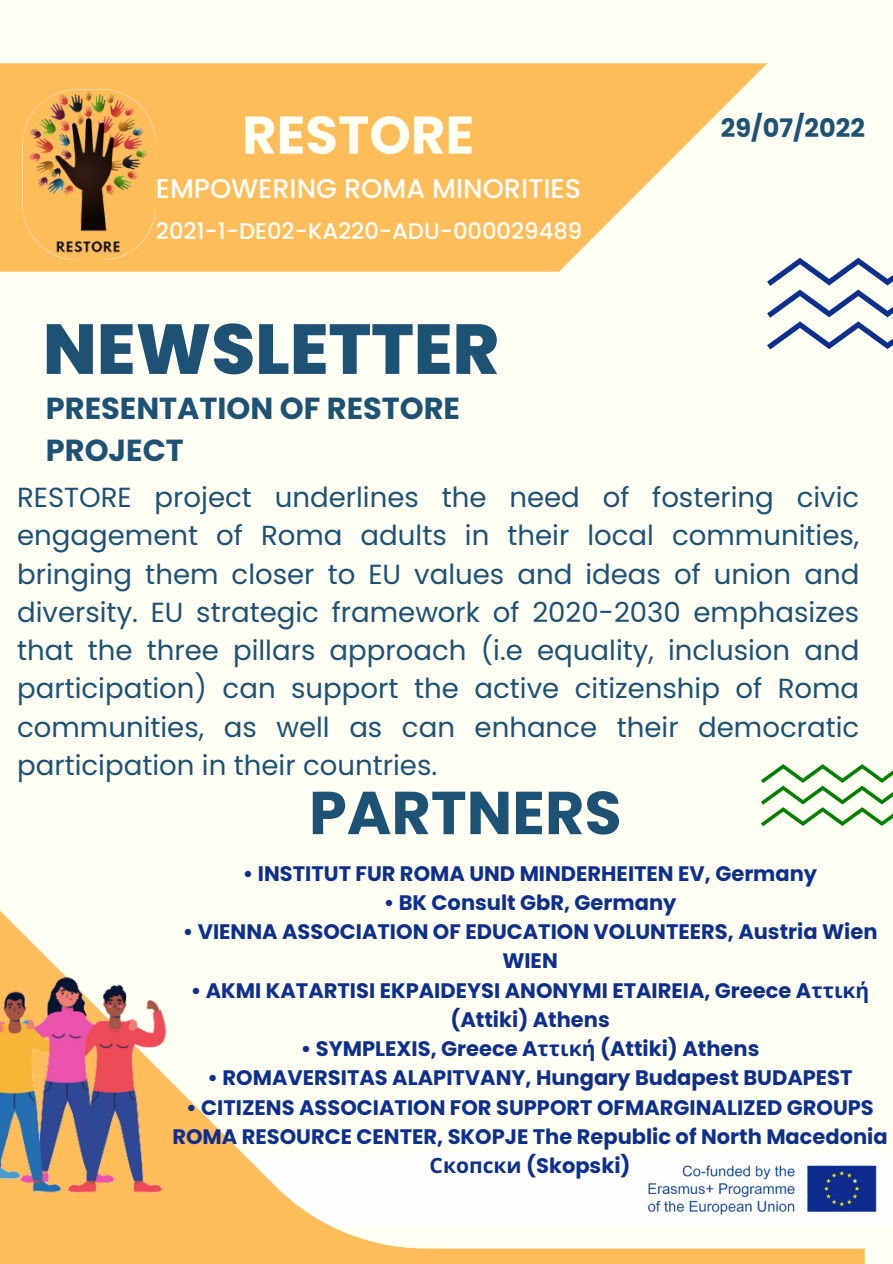
<style>
.page{position:relative;width:893px;height:1264px;background:#fff}
.page>*{position:absolute;margin:0;border:0;box-sizing:border-box;transform-origin:0 0}
.t1{font:800 70.5px "Poppins";color:#1e5275}
.t2{font:700 60.45px "Poppins";color:#1e5275}
.t3{font:700 52.95px "Poppins";color:#fffff3}
.t4{font:700 30.45px/41.7px "Poppins";color:#1e5275}
.t5{font:27.6px/38.2px "Poppins";color:#1e5275;text-align:justify}
.t6{font:500 27px "Poppins";color:#fefefe}
.t7{font:700 25.5px "Poppins";color:#1e5275}
.t8{font:500 22.65px "Poppins";color:#fefefe}
.t9{font:700 21px/29.2px "Poppins";color:#0d2f8e;text-align:center}
.s1{font-family:"Noto Sans"}
</style>
<div class="page">
<div style="left:0;top:0;width:892px;height:1263px;background:#fffff3"></div>
<svg style="left:0;top:911px;width:864px;height:352px"></svg>
<img style="left:0;top:952px;width:219px;height:245px">
<svg style="left:0;top:63px;width:766px;height:208px;fill:#ffbd59"></svg>
<svg style="left:761px;top:764px;width:131px;height:62px"></svg>
<img style="left:23px;top:89px;width:133px;height:171px">
<svg style="left:767px;top:258px;width:125px;height:91px"></svg>
<img style="left:634px;top:1152px;width:253px;height:72px">
<p class="t3" style="left:242px;top:98px;width:233px">RESTORE</p>
<p class="t6" style="left:156px;top:169px;width:426px">EMPOWERING ROMA MINORITIES</p>
<p class="t8" style="left:156px;top:215px;width:428px">2021-1-DE02-KA220-ADU-000029489</p>
<p class="t1" style="left:43px;top:300px;width:458px">NEWSLETTER</p>
<p class="t4" style="left:46px;top:387px;width:415px">PRESENTATION OF RESTORE<br>PROJECT</p>
<p class="t7" style="left:721px;top:110px;width:145px">29/07/2022</p>
<p class="t5" style="left:17px;top:478px;width:843px">RESTORE project underlines the need of fostering civic engagement of Roma adults in their local communities, bringing them closer to EU values and ideas of union and diversity. EU strategic framework of 2020-2030 emphasizes that the three pillars approach (i.e equality, inclusion and participation) can support the active citizenship of Roma communities, as well as can enhance their democratic participation in their countries.</p>
<p class="t2" style="left:309px;top:770px;width:314px">PARTNERS</p>
<p class="t9" style="left:243px;top:858px;width:575px">• INSTITUT FUR ROMA UND MINDERHEITEN EV, Germany</p>
<p class="t9" style="left:383px;top:887px;width:294px">• BK Consult GbR, Germany</p>
<p class="t9" style="left:183px;top:917px;width:696px">• VIENNA ASSOCIATION OF EDUCATION VOLUNTEERS, Austria Wien<br>WIEN</p>
<p class="t9" style="left:191px;top:975px;width:680px">• AKMI KATARTISI EKPAIDEYSI ANONYMI ETAIREIA, Greece A<span class="s1">ττική </span>(Attiki) Athens</p>
<p class="t9" style="left:301px;top:1034px;width:460px">• SYMPLEXIS, Greece A<span class="s1">ττική</span> (Attiki) Athens</p>
<p class="t9" style="left:207px;top:1063px;width:646px">• ROMAVERSITAS ALAPITVANY, Hungary Budapest BUDAPEST</p>
<p class="t9" style="left:172px;top:1092px;width:716px">• CITIZENS ASSOCIATION FOR SUPPORT OFMARGINALIZED GROUPS<br>ROMA RESOURCE CENTER, SKOPJE The Republic of North Macedonia<br><span class="s1">Скопски</span> (Skopski)</p>
</div>
